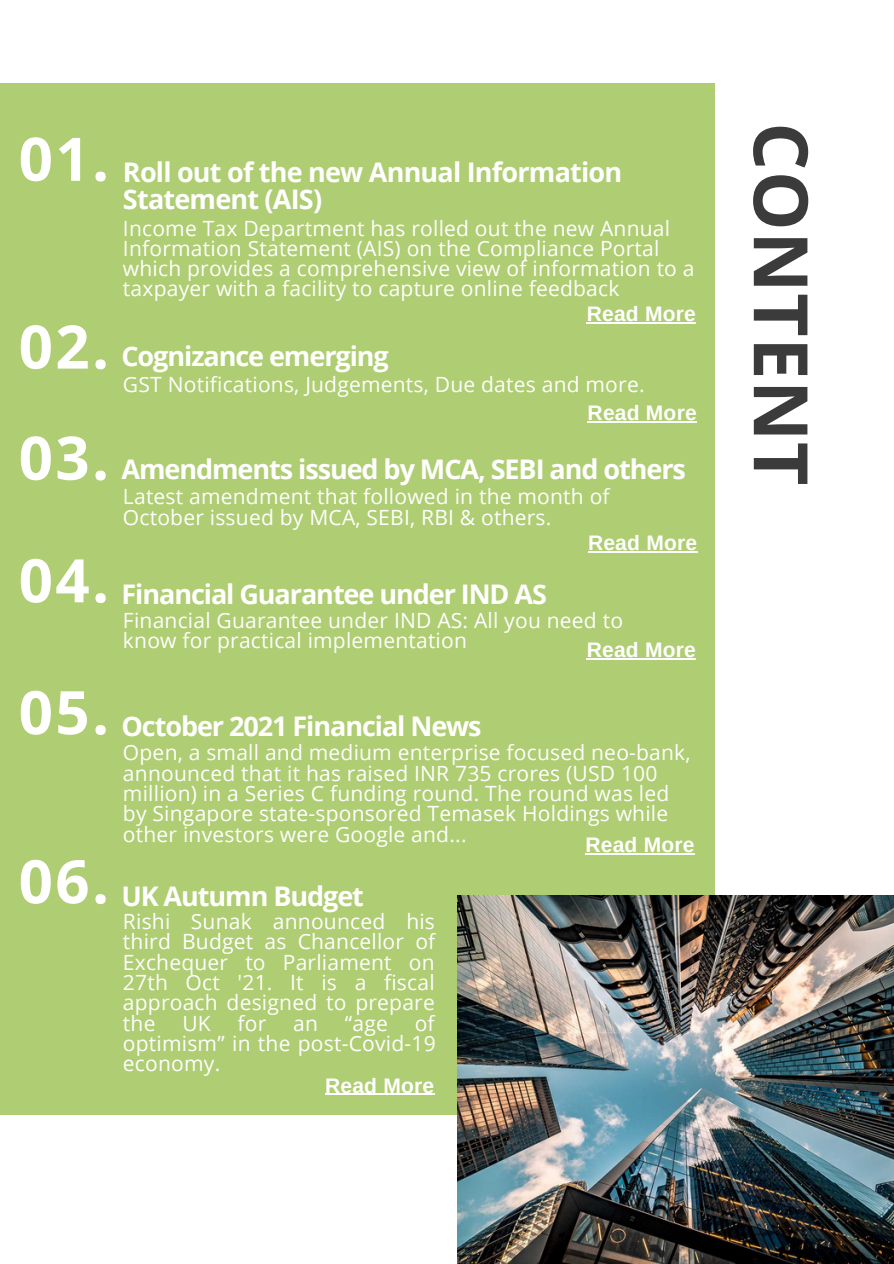
<style>
.page{position:relative;width:894px;height:1264px;background:#fff}
.page>*{position:absolute;margin:0;border:0;box-sizing:border-box;transform-origin:0 0}
.t1{font:700 75px "Open Sans";letter-spacing:.01em;color:#3b3b3b}
.t2{font:700 60px "Open Sans";letter-spacing:.04em;color:#fff}
.t3{font:700 27px/27px "Open Sans";letter-spacing:-.04em;color:#fff}
.t4{font:21px/20.2px "Open Sans";letter-spacing:.01em;color:#fff}
.t5{font:700 21px "Arimo";letter-spacing:.01em;color:#fff}
</style>
<div class="page">
<div style="left:0;top:83px;width:714px;height:1031px;background:#afcd72"></div>
<img style="left:457px;top:895px;width:436px;height:368px">
<hr style="left:325px;top:1093px;width:109px;height:1px;background:#fff">
<hr style="left:586px;top:322px;width:110px;height:1px;background:#fff">
<hr style="left:587px;top:421px;width:109px;height:1px;background:#fff">
<hr style="left:588px;top:551px;width:109px;height:1px;background:#fff">
<hr style="left:586px;top:658px;width:110px;height:1px;background:#fff">
<hr style="left:585px;top:853px;width:109px;height:1px;background:#fff">
<p class="t2" style="left:19px;top:117px;width:92px">01.</p>
<p class="t2" style="left:19px;top:304px;width:92px">02.</p>
<p class="t2" style="left:19px;top:415px;width:92px">03.</p>
<p class="t2" style="left:19px;top:538px;width:92px">04.</p>
<p class="t2" style="left:19px;top:670px;width:92px">05.</p>
<p class="t2" style="left:19px;top:839px;width:92px">06.</p>
<p class="t3" style="left:123px;top:158px;width:500px">Roll out of the new Annual Information<br>Statement (AIS)</p>
<p class="t4" style="left:123px;top:217px;width:573px">Income Tax Department has rolled out the new Annual Information Statement (AIS) on the Compliance Portal which provides a comprehensive view of information to a taxpayer with a facility to capture online feedback</p>
<p class="t5" style="left:586px;top:302px;width:111px">Read More</p>
<p class="t3" style="left:121px;top:342px;width:269px">Cognizance emerging</p>
<p class="t4" style="left:123px;top:374px;width:523px">GST Notifications, Judgements, Due dates and more.</p>
<p class="t5" style="left:587px;top:401px;width:111px">Read More</p>
<p class="t3" style="left:121px;top:455px;width:566px">Amendments issued by MCA, SEBI and others</p>
<p class="t4" style="left:123px;top:486px;width:488px">Latest amendment that followed in the month of<br>October issued by MCA, SEBI, RBI &amp; others.</p>
<p class="t5" style="left:588px;top:531px;width:111px">Read More</p>
<p class="t3" style="left:121px;top:580px;width:427px">Financial Guarantee under IND AS</p>
<p class="t4" style="left:123px;top:609px;width:501px">Financial Guarantee under IND AS: All you need to know for practical implementation</p>
<p class="t5" style="left:586px;top:638px;width:111px">Read More</p>
<p class="t3" style="left:121px;top:711px;width:361px">October 2021 Financial News</p>
<p class="t4" style="left:123px;top:742px;width:569px">Open, a small and medium enterprise focused neo-bank, announced that it has raised INR 735 crores (USD 100 million) in a Series C funding round. The round was led by Singapore state-sponsored Temasek Holdings while other investors were Google and...</p>
<p class="t5" style="left:585px;top:833px;width:111px">Read More</p>
<p class="t3" style="left:121px;top:882px;width:244px">UK Autumn Budget</p>
<p class="t4" style="left:123px;top:910px;width:314px;text-align:justify">Rishi Sunak announced his third Budget as Chancellor of Exchequer to Parliament on 27th Oct '21. It is a fiscal approach designed to prepare the</p>
<p class="t4" style="left:123px;top:1012px;width:314px;text-align:justify;text-indent:292px">of optimism” in the post-Covid-19 economy.</p>
<p class="t5" style="left:325px;top:1073px;width:111px">Read More</p>
<p class="t4" style="left:182px;top:1012px;width:30px">UK</p>
<p class="t4" style="left:237px;top:1012px;width:30px">for</p>
<p class="t4" style="left:293px;top:1012px;width:26px">an</p>
<p class="t4" style="left:345px;top:1012px;width:44px">“age</p>
<p class="t1" style="left:833px;top:122px;width:364px;rotate:90deg">CONTENT</p>
</div>
